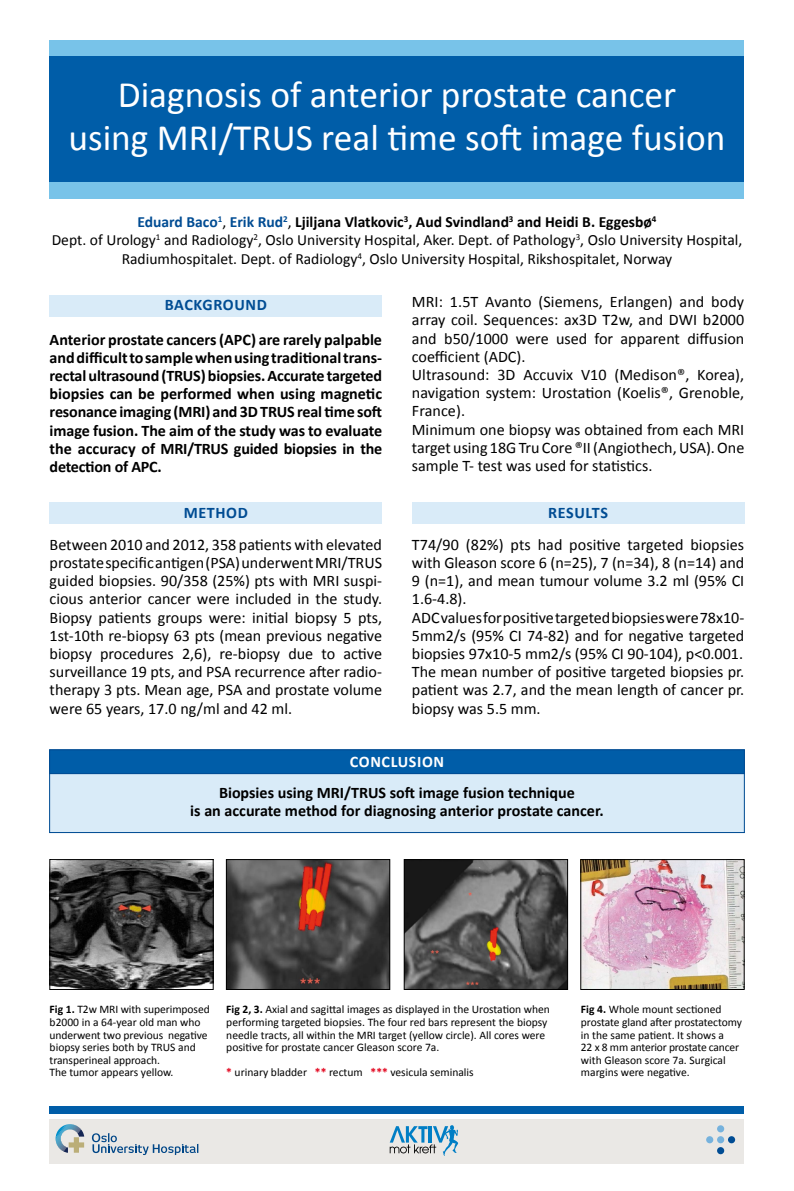
<style>
.page{position:relative;width:794px;height:1191px;background:#fff}
.page>*{position:absolute;margin:0;border:0;box-sizing:border-box;transform-origin:0 0}
.t1{font:37.38px/43px "Calibri";color:#fff;text-align:center}
.t2{font:16.1px/18.2px "Calibri";color:#000}
.t3{font:700 16.1px/18.2px "Calibri";letter-spacing:-.005em;color:#000;text-align:justify}
.t4{font:700 16.1px "Calibri";letter-spacing:.04em;color:#004c93}
.t5{font:700 16.1px "Calibri";letter-spacing:.04em;color:#fff}
.t6{font:15.57px/18.7px "Calibri";color:#000;text-align:center}
.t7{font:11.55px/12.6px "Calibri";color:#000}
.s1{font-weight:700;color:#004c93}
.s2{font-weight:700}
.s3{font-weight:700;color:#e2001a}
</style>
<div class="page">
<div style="left:50px;top:1118px;width:694px;height:45px;background:#eae8e5"></div>
<div style="left:50px;top:1105px;width:694px;height:8px;background:#005da8"></div>
<div style="left:50px;top:295px;width:332px;height:21px;background:#d9ebf8"></div>
<div style="left:50px;top:502px;width:332px;height:21px;background:#d9ebf8"></div>
<div style="left:412px;top:502px;width:332px;height:21px;background:#d9ebf8"></div>
<svg style="left:56px;top:1124px;width:28px;height:28px"></svg>
<svg style="left:92px;top:1133px;width:106px;height:22px"></svg>
<div style="left:50px;top:40px;width:694px;height:158px;background:#78c3e9"></div>
<div style="left:50px;top:56px;width:694px;height:126px;background:#005da8"></div>
<div style="left:717px;top:1125px;width:7px;height:7px;background:#76b2dd;border-radius:50%"></div>
<div style="left:717px;top:1136px;width:7px;height:7px;background:#76b2dd;border-radius:50%"></div>
<div style="left:706px;top:1136px;width:7px;height:7px;background:#76b2dd;border-radius:50%"></div>
<div style="left:728px;top:1136px;width:7px;height:7px;background:#004c93;border-radius:50%"></div>
<div style="left:717px;top:1147px;width:7px;height:7px;background:#004c93;border-radius:50%"></div>
<svg style="left:390px;top:1125px;width:68px;height:30px"></svg>
<img style="left:228px;top:861px;width:160px;height:126px">
<div style="left:226px;top:859px;width:164px;height:130px;border:1px solid #000"></div>
<img style="left:52px;top:861px;width:159px;height:126px">
<div style="left:50px;top:859px;width:163px;height:130px;border:1px solid #000"></div>
<img style="left:582px;top:861px;width:160px;height:126px">
<div style="left:580px;top:859px;width:164px;height:130px;border:1px solid #000"></div>
<img style="left:406px;top:861px;width:160px;height:126px">
<div style="left:404px;top:859px;width:164px;height:130px;border:1px solid #000"></div>
<div style="left:50px;top:750px;width:694px;height:82px;background:#d9ebf8"></div>
<div style="left:49px;top:749px;width:696px;height:84px;border:1px solid #004c93"></div>
<div style="left:50px;top:750px;width:694px;height:23px;background:#005da8"></div>
<div style="left:49px;top:749px;width:696px;height:25px;border:1px solid #004c93"></div>
<h1 class="t1" style="left:68px;top:71px;width:658px">Diagnosis of anterior prostate cancer<br>using MRI/TRUS real time soft image fusion</h1>
<p class="t6" style="left:52px;top:211px;width:692px"><span class="s1">Eduard Baco</span><sup>1</sup>, <span class="s1">Erik Rud</span><sup>2</sup>, <span class="s2">Ljiljana Vlatkovic</span><sup>3</sup><span class="s2">, Aud Svindland</span><sup>3</sup> <span class="s2">and Heidi B. Eggesbø</span><sup>4<br></sup>Dept. of Urology<sup>1</sup> and Radiology<sup>2</sup>, Oslo University Hospital, Aker. Dept. of Pathology<sup>3</sup>, Oslo University Hospital,<br>Radiumhospitalet. Dept. of Radiology<sup>4</sup>, Oslo University Hospital, Rikshospitalet, Norway</p>
<p class="t4" style="left:165px;top:295px;width:104px">Background</p>
<p class="t3" style="left:50px;top:329px;width:334px">Anterior prostate cancers (APC) are rarely palpable and difficult to sample when using traditional trans&shy;rectal ultrasound (TRUS) biopsies. Accurate targeted biopsies can be performed when using magnetic resonance imaging (MRI) and 3D TRUS real time soft image fusion. The aim of the study was to evaluate the accuracy of MRI/TRUS guided biopsies in the detection of APC.</p>
<p class="t4" style="left:184px;top:502px;width:66px">Method</p>
<p class="t2" style="left:50px;top:534px;width:334px;text-align:justify">Between 2010 and 2012, 358 patients with elevated prostate specific antigen (PSA) underwent MRI/TRUS guided biopsies. 90/358 (25%) pts with MRI suspi&shy;cious anterior cancer were included in the study.<br>Biopsy patients groups were: initial biopsy 5 pts, 1st-10th re-biopsy 63 pts (mean previous negative biopsy procedures 2,6), re-biopsy due to active surveillance 19 pts, and PSA recurrence after radio&shy;therapy 3 pts. Mean age, PSA and prostate volume were 65 years, 17.0 ng/ml and 42 ml.</p>
<p class="t2" style="left:412px;top:292px;width:334px">MRI: 1.5T Avanto (Siemens, Erlangen) and body array coil. Sequences: ax3D T2w, and DWI b2000 and b50/1000 were used for apparent diffusion coefficient (ADC).<br>Ultrasound: 3D Accuvix V10 (Medison®, Korea), navigation system: Urostation (Koelis®, Grenoble, France).<br>Minimum one biopsy was obtained from each MRI target using 18G Tru Core ®II (Angiothech, USA). One sample T- test was used for statistics.</p>
<p class="t4" style="left:548px;top:502px;width:61px">RESULTS</p>
<p class="t2" style="left:412px;top:534px;width:334px">T74/90 (82%) pts had positive targeted biopsies with Gleason score 6 (n=25), 7 (n=34), 8 (n=14) and 9 (n=1), and mean tumour volume 3.2 ml (95% CI 1.6-4.8).<br>ADC values for positive targeted biopsies were 78x10- 5mm2/s (95% CI 74-82) and for negative targeted biopsies 97x10-5 mm2/s (95% CI 90-104), p&lt;0.001.<br>The mean number of positive targeted biopsies pr. patient was 2.7, and the mean length of cancer pr. biopsy was 5.5 mm.</p>
<p class="t5" style="left:350px;top:751px;width:96px">Conclusion</p>
<p class="t3" style="left:190px;top:782px;width:415px;text-align:center">Biopsies using MRI/TRUS soft image fusion technique<br>is an accurate method for diagnosing anterior prostate cancer.</p>
<p class="t7" style="left:50px;top:1002px;width:162px"><span class="s2">Fig 1.</span> T2w MRI with superimposed b2000 in a 64-year old man who underwent two previous negative biopsy series both by TRUS and transperineal approach.<br>The tumor appears yellow.</p>
<p class="t7" style="left:226px;top:1002px;width:325px"><span class="s2">Fig 2, 3.</span> Axial and sagittal images as displayed in the Urostation when performing targeted biopsies. The four red bars represent the biopsy needle tracts, all within the MRI target (yellow circle). All cores were positive for prostate cancer Gleason score 7a.</p>
<p class="t7" style="left:226px;top:1065px;width:249px"><span class="s3">*</span> urinary bladder <span class="s3">**</span> rectum <span class="s3">***</span> vesicula seminalis</p>
<p class="t7" style="left:581px;top:1002px;width:162px"><span class="s2">Fig 4.</span> Whole mount sectioned prostate gland after prostatectomy in the same patient. It shows a<br>22 x 8 mm anterior prostate cancer with Gleason score 7a. Surgical margins were negative.</p>
</div>
